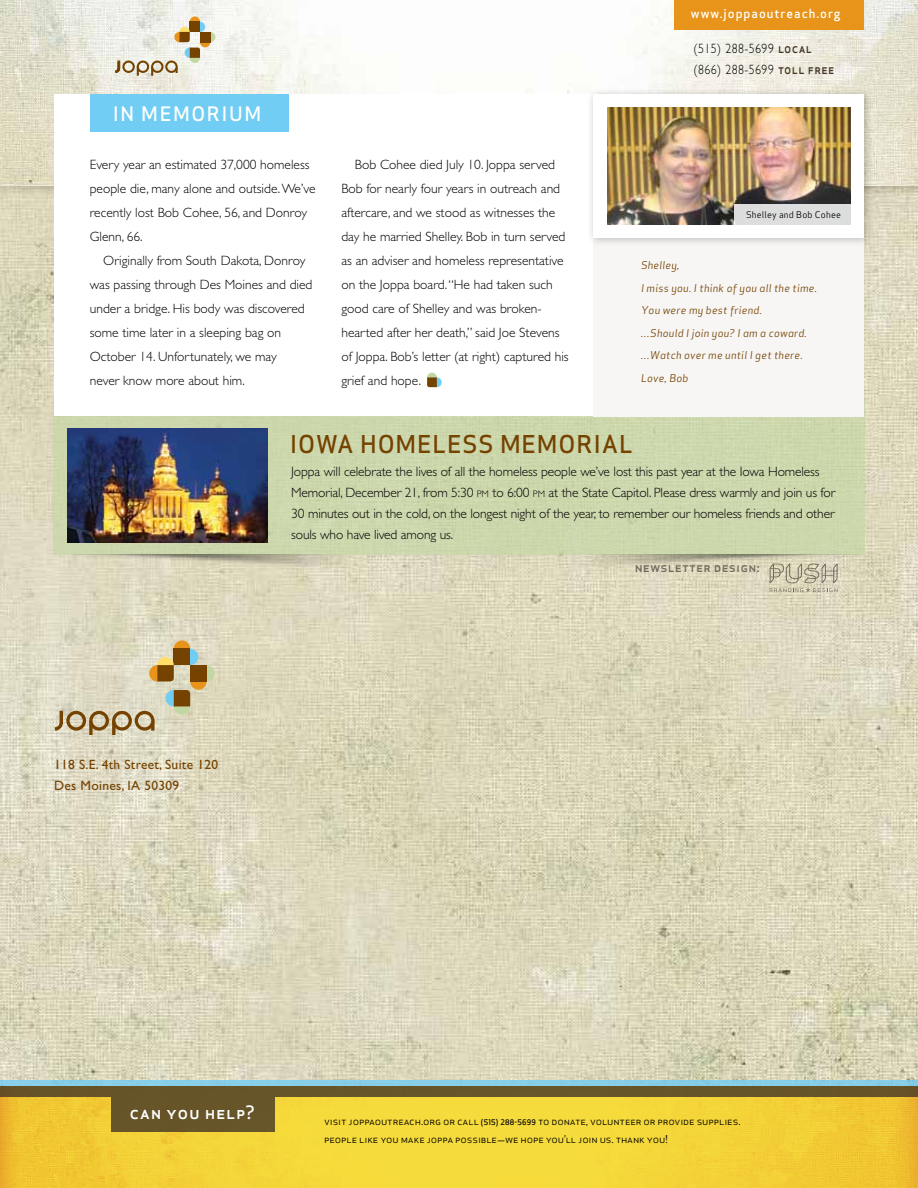
<style>
.page{position:relative;width:918px;height:1188px;background:#fff}
.page>*{position:absolute;margin:0;border:0;box-sizing:border-box;transform-origin:0 0}
.t1{font:500 24px "Apex Sans H";letter-spacing:.035em;color:#754200}
.t2{font:500 19.5px "Apex Sans H";letter-spacing:.08em;color:#fff}
.t3{font:18px "Apex Sans H Medium Caps";letter-spacing:.035em;color:#fff}
.t4{font:300 13.5px/24px "Gill Sans";color:#000}
.t5{font:13.5px/21px "Gill Sans";letter-spacing:.02em;color:#754200}
.t6{font:300 13.5px/21px "Gill Sans";letter-spacing:.035em;color:#000;scale:.89 1}
.t7{font:13.5px "Apex Sans H Medium Caps";letter-spacing:.01em;color:#000}
.t8{font:500 12.3px "Apex Sans H";letter-spacing:.08em;color:#fff}
.t9{font:10.5px/18px "Apex Sans H Book Caps";letter-spacing:-.01em;color:#000}
.t10{font:italic 10.5px/22.5px "Apex Sans H";letter-spacing:.02em;color:#754200}
.t11{font:9px "Apex Sans H";letter-spacing:.025em;color:#000}
.s1{font-family:"Apex Sans H Medium Caps";font-weight:400;color:#443626}
.s2{font-size:9.45px}
.s3{font-family:"Apex Sans H Medium Caps";font-size:7.5px}
</style>
<div class="page">
<img style="left:0;top:214px;width:918px;height:866px">
<div style="left:0;top:1080px;width:918px;height:6px;background:#87cfe8"></div>
<img style="left:0;top:1097px;width:918px;height:91px">
<img style="left:0;top:0;width:918px;height:214px">
<div style="left:674px;top:0;width:189px;height:30px;background:#e8941a"></div>
<svg style="left:52px;top:709px;width:102px;height:26px;background:#bdaa87"></svg>
<svg style="left:174px;top:640px;width:16px;height:17px"></svg>
<div style="left:182px;top:649px;width:16px;height:16px;background:#72cdf4;border-radius:50%"></div>
<div style="left:198px;top:665px;width:17px;height:17px;background:#c3d7a4;border-radius:50%"></div>
<div style="left:190px;top:673px;width:17px;height:17px;background:#e8941a;border-radius:50%"></div>
<svg style="left:174px;top:698px;width:16px;height:17px"></svg>
<div style="left:174px;top:649px;width:16px;height:16px;background:#754200"></div>
<div style="left:190px;top:665px;width:17px;height:17px;background:#754200"></div>
<div style="left:149px;top:665px;width:17px;height:17px;background:#e8941a;border-radius:50%"></div>
<div style="left:157px;top:657px;width:17px;height:16px;background:#ffde6c;border-radius:50%"></div>
<svg style="left:166px;top:690px;width:16px;height:16px"></svg>
<svg style="left:157px;top:665px;width:17px;height:17px"></svg>
<svg style="left:174px;top:690px;width:16px;height:16px"></svg>
<svg style="left:113px;top:59px;width:65px;height:17px"></svg>
<svg style="left:190px;top:16px;width:10px;height:11px"></svg>
<div style="left:195px;top:22px;width:10px;height:10px;background:#72cdf4;border-radius:50%"></div>
<svg style="left:205px;top:32px;width:10px;height:10px"></svg>
<svg style="left:200px;top:37px;width:10px;height:10px"></svg>
<div style="left:190px;top:53px;width:10px;height:10px;background:#c3d7a4;border-radius:50%"></div>
<div style="left:190px;top:22px;width:10px;height:10px;background:#754200"></div>
<div style="left:200px;top:32px;width:10px;height:10px;background:#754200"></div>
<div style="left:174px;top:32px;width:11px;height:10px;background:#e8941a;border-radius:50%"></div>
<svg style="left:179px;top:27px;width:11px;height:10px"></svg>
<svg style="left:185px;top:48px;width:10px;height:10px"></svg>
<svg style="left:179px;top:32px;width:11px;height:10px"></svg>
<svg style="left:190px;top:48px;width:10px;height:10px"></svg>
<div style="left:0;top:1087px;width:918px;height:10px;background:#675529"></div>
<div style="left:111px;top:1097px;width:164px;height:34px;background:#675529"></div>
<div style="left:53px;top:399px;width:811px;height:156px;background:#ccd7ad"></div>
<div style="left:54px;top:94px;width:810px;height:322px;background:#fff"></div>
<div style="left:594px;top:230px;width:270px;height:186px;background:#f7f6f5"></div>
<div style="left:90px;top:94px;width:199px;height:38px;background:#72cdf4"></div>
<img style="left:67px;top:429px;width:201px;height:113px">
<div style="left:586px;top:87px;width:288px;height:160px;background:#000;opacity:.25"></div>
<div style="left:593px;top:94px;width:271px;height:144px;background:#fff"></div>
<img style="left:608px;top:107px;width:242px;height:118px">
<img style="left:60px;top:554px;width:819px;height:23px">
<svg style="left:770px;top:564px;width:68px;height:28px;background:#c5c1a9"></svg>
<div style="left:427px;top:373px;width:10px;height:9px;background:#c3d7a4;border-radius:50%"></div>
<div style="left:432px;top:377px;width:10px;height:10px;background:#72cdf4;border-radius:50%"></div>
<svg style="left:427px;top:377px;width:10px;height:10px"></svg>
<div style="left:735px;top:204px;width:117px;height:21px;background:#dddede"></div>
<p class="t8" style="left:691px;top:5px;width:151px">www.joppaoutreach.org</p>
<h2 class="t2" style="left:113px;top:101px;width:150px">IN MEMORIUM</h2>
<p class="t4" style="left:90px;top:153px;width:227px">Every year an estimated 37,000 homeless people die, many alone and outside. We’ve recently lost Bob Cohee, 56, and Donroy<br>Glenn, 66.</p>
<p class="t4" style="left:90px;top:249px;width:224px;text-indent:14px">Originally from South Dakota, Donroy was passing through Des Moines and died under a bridge. His body was discovered some time later in a sleeping bag on October 14. Unfortunately, we may<br>never know more about him.</p>
<p class="t4" style="left:341px;top:153px;width:229px;text-indent:14px">Bob Cohee died July 10. Joppa served Bob for nearly four years in outreach and aftercare, and we stood as witnesses the day he married Shelley. Bob in turn served as an adviser and homeless representative on the Joppa board. “He had taken such good care of Shelley and was broken&shy;hearted after her death,” said Joe Stevens of Joppa. Bob’s letter (at right) captured his grief and hope.</p>
<p class="t6" style="left:694px;top:38px;width:160px">(515) 288-5699 <span class="s1">local </span>(866) 288-5699 <span class="s1">toll free</span></p>
<p class="t11" style="left:746px;top:209px;width:97px">Shelley and Bob Cohee</p>
<p class="t10" style="left:641px;top:254px;width:178px">Shelley,<br>I miss you. I think of you all the time.<br>You were my best friend.<br>...Should I join you? I am a coward. ...Watch over me until I get there.<br>Love, Bob</p>
<h1 class="t1" style="left:290px;top:428px;width:345px">IOWA HOMELESS MEMORIAL</h1>
<p class="t4" style="left:291px;top:461px;width:546px;line-height:21px">Joppa will celebrate the lives of all the homeless people we’ve lost this past year at the Iowa Homeless Memorial, December 21, from 5:30 <span class="s2">pm</span> to 6:00 <span class="s2">pm</span> at the State Capitol. Please dress warmly and join us for 30 minutes out in the cold, on the longest night of the year, to remember our homeless friends and other souls who have lived among us.</p>
<p class="t5" style="left:54px;top:754px;width:166px">118 S.E. 4th Street, Suite 120<br>Des Moines, IA 50309</p>
<p class="t7" style="left:635px;top:558px;width:127px">newsletter design:</p>
<h3 class="t3" style="left:129px;top:1101px;width:127px">can you help?</h3>
<p class="t9" style="left:324px;top:1112px;width:418px">visit joppaoutreach.org or call <span class="s3">(515) 288-5699</span> to donate, volunteer or provide supplies. people like you make joppa possible—we hope you’ll join us. thank you!</p>
</div>
